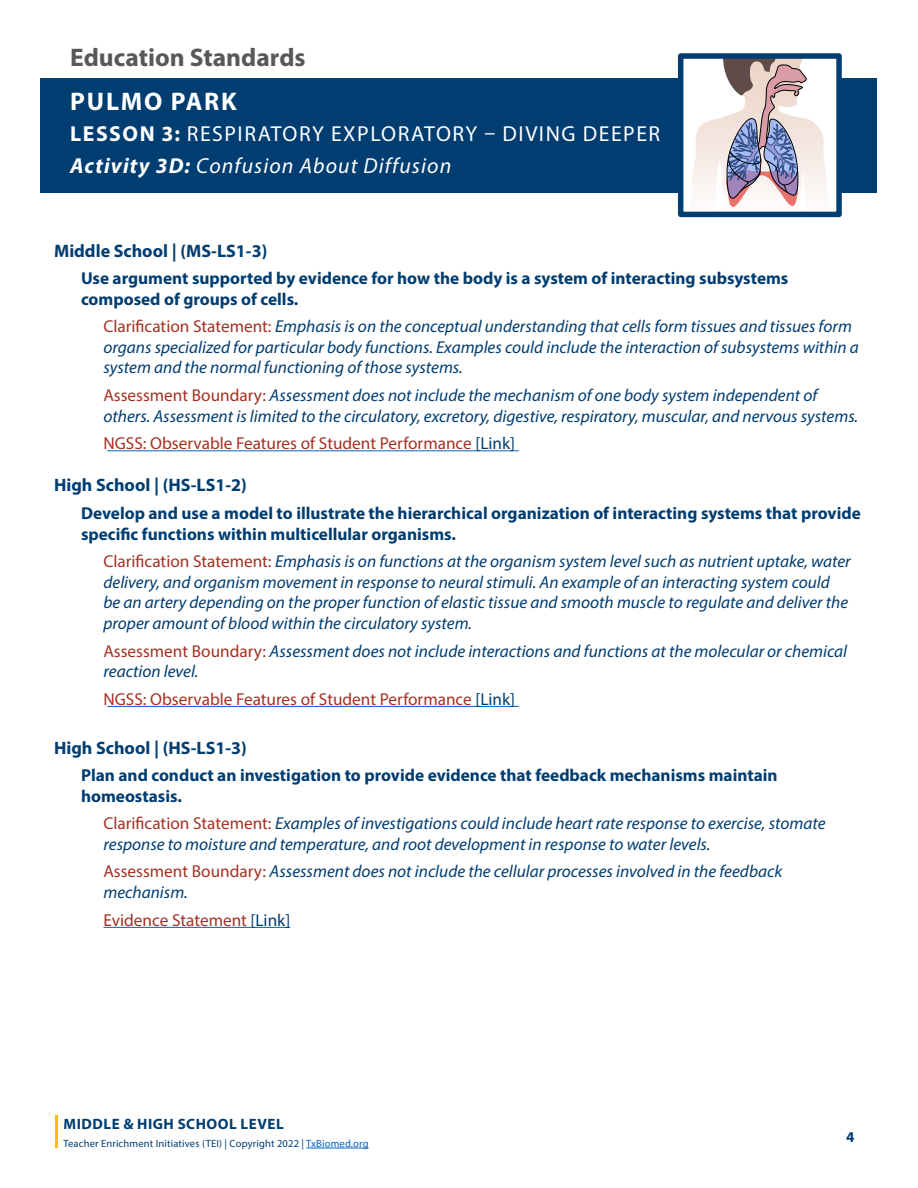
<style>
.page{position:relative;width:918px;height:1188px;background:#fff}
.page>*{position:absolute;margin:0;border:0;box-sizing:border-box;transform-origin:0 0}
.t1{font:700 25.5px "Myriad Pro";color:#57585a}
.t2{font:700 25.5px "Myriad Pro";letter-spacing:.07em;color:#fff}
.t3{font:21.75px/31.5px "Myriad Pro";letter-spacing:.07em;color:#fff}
.t4{font:700 18px "Myriad Pro";color:#003d71}
.t5{font:italic 17.25px/20.7px "Myriad Pro";color:#003d71}
.t6{font:700 17.25px/20.7px "Myriad Pro";color:#003d71}
.t7{font:17.25px "Myriad Pro";color:#a33123}
.t8{font:700 15px "Myriad Pro";letter-spacing:.035em;color:#003d71}
.t9{font:10.5px "Myriad Pro";letter-spacing:.015em;color:#003d71}
.s1{font-weight:700}
.s2{font-weight:700;font-style:italic}
.s3{font-style:italic}
.s4{font-style:normal;color:#a33123}
.s5{color:#003d71}
.s6{color:#0563c1}
</style>
<div class="page">
<hr style="left:306px;top:1148px;width:63px;height:1px;background:#0563c1">
<hr style="left:55px;top:1116px;width:2px;height:32px;background:#ffbd00">
<div style="left:40px;top:78px;width:838px;height:115px;background:#003d71"></div>
<div style="left:681px;top:56px;width:158px;height:158px;background:#fff"></div>
<svg style="left:692px;top:59px;width:136px;height:148px"></svg>
<div style="left:678px;top:53px;width:164px;height:164px;border:5px solid #003d71"></div>
<hr style="left:107px;top:450px;width:412px;height:1px;background:#0563c1">
<hr style="left:107px;top:706px;width:412px;height:1px;background:#0563c1">
<hr style="left:104px;top:927px;width:186px;height:1px;background:#0563c1">
<h1 class="t1" style="left:70px;top:41px;width:237px">Education Standards</h1>
<h1 class="t2" style="left:70px;top:85px;width:168px">PULMO PARK</h1>
<p class="t3" style="left:70px;top:118px;width:592px"><span class="s1">LESSON 3:</span> RESPIRATORY EXPLORATORY – DIVING DEEPER<br><span class="s2">Activity 3D:</span> <span class="s3">Confusion About Diffusion</span></p>
<p class="t4" style="left:54px;top:239px;width:215px">Middle School | (MS-LS1-3)</p>
<p class="t6" style="left:81px;top:267px;width:709px">Use argument supported by evidence for how the body is a system of interacting subsystems composed of groups of cells.</p>
<p class="t5" style="left:103px;top:316px;width:757px"><span class="s4">Clarification Statement:</span> Emphasis is on the conceptual understanding that cells form tissues and tissues form organs specialized for particular body functions. Examples could include the interaction of subsystems within a system and the normal functioning of those systems.</p>
<p class="t5" style="left:103px;top:385px;width:756px"><span class="s4">Assessment Boundary:</span> Assessment does not include the mechanism of one body system independent of others. Assessment is limited to the circulatory, excretory, digestive, respiratory, muscular, and nervous systems.</p>
<p class="t7" style="left:103px;top:433px;width:413px">NGSS: Observable Features of Student Performance <span class="s5">[Link]</span></p>
<p class="t4" style="left:54px;top:474px;width:194px">High School | (HS-LS1-2)</p>
<p class="t6" style="left:81px;top:502px;width:781px">Develop and use a model to illustrate the hierarchical organization of interacting systems that provide specific functions within multicellular organisms.</p>
<p class="t5" style="left:103px;top:551px;width:749px"><span class="s4">Clarification Statement:</span> Emphasis is on functions at the organism system level such as nutrient uptake, water delivery, and organism movement in response to neural stimuli. An example of an interacting system could be an artery depending on the proper function of elastic tissue and smooth muscle to regulate and deliver the proper amount of blood within the circulatory system.</p>
<p class="t5" style="left:103px;top:640px;width:745px"><span class="s4">Assessment Boundary:</span> Assessment does not include interactions and functions at the molecular or chemical reaction level.</p>
<p class="t7" style="left:103px;top:688px;width:413px">NGSS: Observable Features of Student Performance <span class="s5">[Link]</span></p>
<p class="t4" style="left:54px;top:736px;width:194px">High School | (HS-LS1-3)</p>
<p class="t6" style="left:81px;top:764px;width:698px">Plan and conduct an investigation to provide evidence that feedback mechanisms maintain homeostasis.</p>
<p class="t5" style="left:103px;top:813px;width:724px"><span class="s4">Clarification Statement:</span> Examples of investigations could include heart rate response to exercise, stomate response to moisture and temperature, and root development in response to water levels.</p>
<p class="t5" style="left:103px;top:861px;width:680px"><span class="s4">Assessment Boundary:</span> Assessment does not include the cellular processes involved in the feedback mechanism.</p>
<p class="t7" style="left:103px;top:909px;width:188px">Evidence Statement <span class="s5">[Link]</span></p>
<p class="t8" style="left:64px;top:1114px;width:222px">MIDDLE &amp; HIGH SCHOOL LEVEL</p>
<p class="t9" style="left:64px;top:1137px;width:307px">Teacher Enrichment Initiatives (TEI) | Copyright 2022 | <span class="s6">TxBiomed.org</span></p>
<p class="t8" style="left:846px;top:1127px;width:10px">4</p>
</div>
